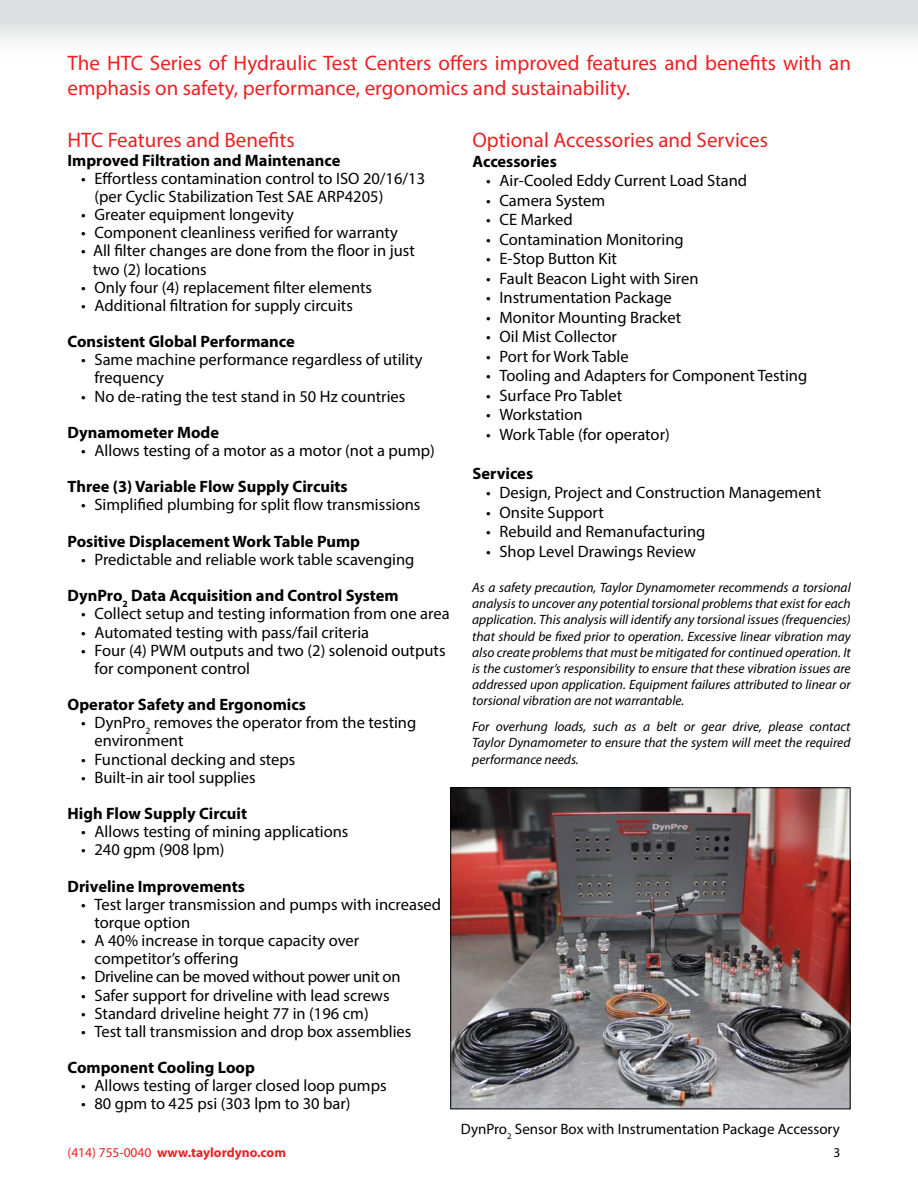
<style>
.page{position:relative;width:918px;height:1188px;background:#fff}
.page>*{position:absolute;margin:0;border:0;box-sizing:border-box;transform-origin:0 0}
.t1{font:21px/25.2px "Myriad Pro";color:#ed2024}
.t2{font:16.5px/18.1px "Myriad Pro";color:#000}
.t3{font:700 16.5px "Myriad Pro";color:#000}
.t4{font:16.5px "Myriad Pro";letter-spacing:-.02em;color:#000}
.t5{font:15px "Myriad Pro";color:#000}
.Safety_Precaution_Te{font:italic 13.5px/16.2px "Myriad Pro";color:#000;text-align:justify}
.t6{font:700 13.5px "Myriad Pro";color:#ed2024}
.t7{font:13.5px "Myriad Pro";color:#000}
.s1{font-weight:400}
</style>
<div class="page">
<div style="left:0;top:0;width:918px;height:63px;background:linear-gradient(to bottom,#d6d7d8,#fff)"></div>
<img style="left:452px;top:789px;width:397px;height:318px">
<div style="left:450px;top:787px;width:401px;height:322px;border:1px solid #000"></div>
<p class="t1" style="left:68px;top:50px;width:785px">The HTC Series of Hydraulic Test Centers offers improved features and benefits with an emphasis on safety, performance, ergonomics and sustainability.</p>
<p class="t1" style="left:68px;top:127px;width:229px">HTC Features and Benefits</p>
<p class="t3" style="left:68px;top:149px;width:275px">Improved Filtration and Maintenance</p>
<p class="t2" style="left:94px;top:169px;width:332px;text-indent:-14px">• Effortless contamination control to ISO 20/16/13 (per Cyclic Stabilization Test SAE ARP4205)</p>
<p class="t2" style="left:81px;top:205px;width:214px">• Greater equipment longevity</p>
<p class="t2" style="left:81px;top:223px;width:318px">• Component cleanliness verified for warranty</p>
<p class="t2" style="left:81px;top:241px;width:335px">• All filter changes are done from the floor in just</p>
<p class="t2" style="left:93px;top:260px;width:115px">two (2) locations</p>
<p class="t2" style="left:81px;top:278px;width:293px">• Only four (4) replacement filter elements</p>
<p class="t2" style="left:81px;top:296px;width:273px">• Additional filtration for supply circuits</p>
<p class="t3" style="left:68px;top:331px;width:229px">Consistent Global Performance</p>
<p class="t2" style="left:94px;top:350px;width:330px;text-indent:-14px">• Same machine performance regardless of utility frequency</p>
<p class="t2" style="left:81px;top:387px;width:326px">• No de-rating the test stand in 50 Hz countries</p>
<p class="t3" style="left:68px;top:422px;width:153px">Dynamometer Mode</p>
<p class="t2" style="left:81px;top:441px;width:355px">• Allows testing of a motor as a motor (not a pump)</p>
<p class="t3" style="left:68px;top:476px;width:282px">Three (3) Variable Flow Supply Circuits</p>
<p class="t2" style="left:81px;top:496px;width:341px">• Simplified plumbing for split flow transmissions</p>
<p class="t3" style="left:68px;top:530px;width:294px">Positive Displacement Work Table Pump</p>
<p class="t2" style="left:81px;top:550px;width:335px">• Predictable and reliable work table scavenging</p>
<p class="t3" style="left:68px;top:585px;width:333px">DynPro<sub>2</sub> Data Acquisition and Control System</p>
<p class="t2" style="left:81px;top:604px;width:370px">• Collect setup and testing information from one area</p>
<p class="t2" style="left:81px;top:623px;width:290px">• Automated testing with pass/fail criteria</p>
<p class="t2" style="left:94px;top:641px;width:353px;text-indent:-14px">• Four (4) PWM outputs and two (2) solenoid outputs for component control</p>
<p class="t3" style="left:68px;top:694px;width:240px">Operator Safety and Ergonomics</p>
<p class="t2" style="left:94px;top:713px;width:323px;text-indent:-14px">• DynPro<sub>2</sub> removes the operator from the testing environment</p>
<p class="t2" style="left:81px;top:750px;width:216px">• Functional decking and steps</p>
<p class="t2" style="left:81px;top:768px;width:176px">• Built-in air tool supplies</p>
<p class="t3" style="left:68px;top:803px;width:181px">High Flow Supply Circuit</p>
<p class="t2" style="left:81px;top:822px;width:269px">• Allows testing of mining applications</p>
<p class="t2" style="left:81px;top:840px;width:145px">• 240 gpm (908 lpm)</p>
<p class="t3" style="left:68px;top:875px;width:179px">Driveline Improvements</p>
<p class="t2" style="left:94px;top:895px;width:348px;text-indent:-14px">• Test larger transmission and pumps with increased torque option</p>
<p class="t2" style="left:81px;top:931px;width:280px">• A 40% increase in torque capacity over</p>
<p class="t2" style="left:94px;top:949px;width:146px">competitor’s offering</p>
<p class="t4" style="left:81px;top:967px;width:321px">• Driveline can be moved without power unit on</p>
<p class="t2" style="left:81px;top:986px;width:310px">• Safer support for driveline with lead screws</p>
<p class="t2" style="left:81px;top:1004px;width:289px">• Standard driveline height 77 in (196 cm)</p>
<p class="t2" style="left:81px;top:1022px;width:332px">• Test tall transmission and drop box assemblies</p>
<p class="t3" style="left:68px;top:1057px;width:189px">Component Cooling Loop</p>
<p class="t2" style="left:81px;top:1076px;width:307px">• Allows testing of larger closed loop pumps</p>
<p class="t2" style="left:81px;top:1095px;width:271px">• 80 gpm to 425 psi (303 lpm to 30 bar)</p>
<p class="t1" style="left:472px;top:127px;width:297px">Optional Accessories and Services</p>
<p class="t3" style="left:472px;top:151px;width:86px">Accessories</p>
<p class="t2" style="left:486px;top:172px;width:263px">• Air-Cooled Eddy Current Load Stand</p>
<p class="t2" style="left:486px;top:191px;width:121px">• Camera System</p>
<p class="t2" style="left:486px;top:211px;width:88px">• CE Marked</p>
<p class="t2" style="left:486px;top:230px;width:199px">• Contamination Monitoring</p>
<p class="t2" style="left:486px;top:250px;width:133px">• E-Stop Button Kit</p>
<p class="t2" style="left:486px;top:269px;width:214px">• Fault Beacon Light with Siren</p>
<p class="t2" style="left:486px;top:289px;width:187px">• Instrumentation Package</p>
<p class="t2" style="left:486px;top:308px;width:197px">• Monitor Mounting Bracket</p>
<p class="t2" style="left:486px;top:328px;width:132px">• Oil Mist Collector</p>
<p class="t2" style="left:486px;top:347px;width:144px">• Port for Work Table</p>
<p class="t2" style="left:486px;top:367px;width:323px">• Tooling and Adapters for Component Testing</p>
<p class="t2" style="left:486px;top:386px;width:138px">• Surface Pro Tablet</p>
<p class="t2" style="left:486px;top:406px;width:98px">• Workstation</p>
<p class="t2" style="left:486px;top:425px;width:185px">• Work Table (for operator)</p>
<p class="t3" style="left:472px;top:463px;width:62px">Services</p>
<p class="t2" style="left:486px;top:484px;width:337px">• Design, Project and Construction Management</p>
<p class="t2" style="left:486px;top:503px;width:119px">• Onsite Support</p>
<p class="t2" style="left:486px;top:523px;width:221px">• Rebuild and Remanufacturing</p>
<p class="t2" style="left:486px;top:542px;width:211px">• Shop Level Drawings Review</p>
<p class="Safety_Precaution_Te" style="left:472px;top:579px;width:380px">As a safety precaution, Taylor Dynamometer recommends a torsional analysis to uncover any potential torsional problems that exist for each application. This analysis will identify any torsional issues (frequencies) that should be fixed prior to operation. Excessive linear vibration may also create problems that must be mitigated for continued operation. It is the customer’s responsibility to ensure that these vibration issues are addressed upon application. Equipment failures attributed to linear or torsional vibration are not warrantable.</p>
<p class="Safety_Precaution_Te" style="left:472px;top:718px;width:380px">For overhung loads, such as a belt or gear drive, please contact Taylor Dynamometer to ensure that the system will meet the required performance needs.</p>
<p class="t5" style="left:461px;top:1120px;width:381px">DynPro<sub>2</sub> Sensor Box with Instrumentation Package Accessory</p>
<p class="t6" style="left:68px;top:1143px;width:220px"><span class="s1">(414) 755-0040</span> www.taylordyno.com</p>
<p class="t7" style="left:834px;top:1144px;width:8px">3</p>
</div>
